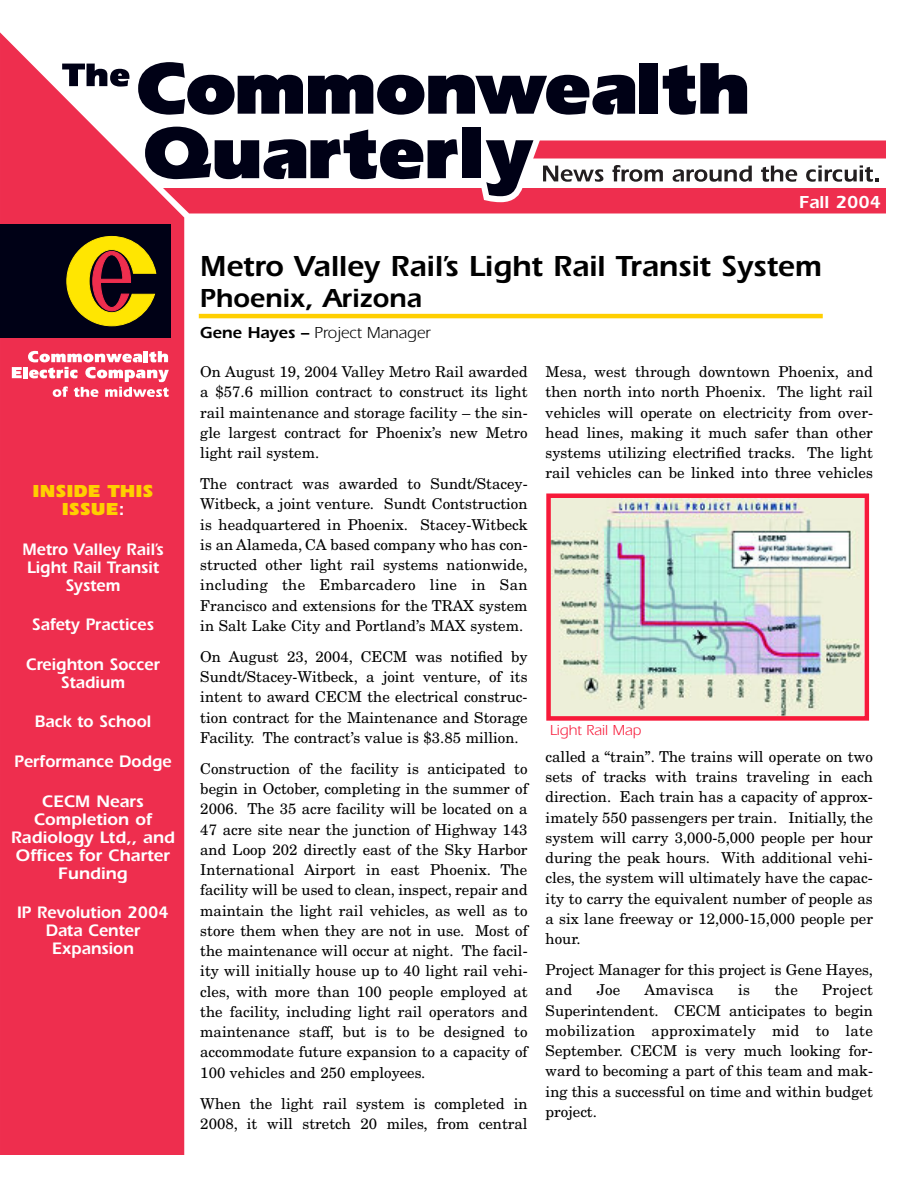
<style>
.page{position:relative;width:918px;height:1188px;background:#fff}
.page>*{position:absolute;margin:0;border:0;box-sizing:border-box;transform-origin:0 0}
.t1{font:600 30px "Itc Eras";color:#000}
.t2{font:600 27px "Itc Eras";color:#000}
.t3{font:900 18px/18px "Itc Eras";color:#ffcf00;text-align:center}
.t4{font:600 18px "Itc Eras";color:#fff}
.t5{font:600 17.25px/18px "Itc Eras";color:#fff;text-align:center;scale:.95 1}
.t6{font:600 17.25px/18px "Itc Eras";color:#fff;text-align:center}
.t7{font:16.5px "Itc Eras";color:#000}
.t8{font:15px/20.2px "New Century Schlbk";color:#000;text-align:justify}
.t9{font:15px "Itc Eras";color:#f71939}
.t10{font:15px "New Century Schlbk";letter-spacing:.02em;color:#000}
.s1{font-weight:600;color:#fff}
.s2{font-weight:600}
</style>
<div class="page">
<div style="left:0;top:32px;width:184px;height:1123px;background:#ee2e4e"></div>
<div style="left:0;top:224px;width:170px;height:114px;background:#000116"></div>
<svg style="left:67px;top:236px;width:89px;height:90px"></svg>
<svg style="left:62px;top:64px;width:67px;height:23px"></svg>
<svg style="left:138px;top:62px;width:497px;height:53px"></svg>
<div style="left:640px;top:63px;width:18px;height:51px;background:#000116"></div>
<svg style="left:663px;top:63px;width:84px;height:52px"></svg>
<svg style="left:12px;top:367px;width:10px;height:11px"></svg>
<hr style="left:24px;top:367px;width:4px;height:11px;background:#fff">
<svg style="left:28px;top:351px;width:141px;height:46px"></svg>
<svg style="left:145px;top:127px;width:741px;height:87px"></svg>
<hr style="left:199px;top:314px;width:624px;height:4px;background:#ffcf00">
<img style="left:551px;top:499px;width:313px;height:217px">
<div style="left:546px;top:494px;width:323px;height:227px;border:4px solid #f71939"></div>
<p class="t3" style="left:33px;top:484px;width:122px">INSIDE THIS<br>ISSUE<span class="s1">:</span></p>
<p class="t5" style="left:23px;top:542px;width:150px">Metro Valley Rail’s<br>Light Rail Transit<br>System</p>
<p class="t5" style="left:32px;top:617px;width:130px">Safety Practices</p>
<p class="t5" style="left:26px;top:657px;width:143px">Creighton Soccer<br>Stadium</p>
<p class="t5" style="left:35px;top:714px;width:124px">Back to School</p>
<p class="t5" style="left:14px;top:754px;width:167px">Performance Dodge</p>
<p class="t6" style="left:11px;top:794px;width:165px">CECM Nears<br>Completion of<br>Radiology Ltd,, and<br>Offices for Charter<br>Funding</p>
<p class="t5" style="left:17px;top:905px;width:161px">IP Revolution 2004<br>Data Center<br>Expansion</p>
<p class="t4" style="left:799px;top:196px;width:84px">Fall 2004</p>
<h1 class="t1" style="left:200px;top:256px;width:623px">Metro Valley Rail’s Light Rail Transit System</h1>
<h2 class="t2" style="left:200px;top:289px;width:223px">Phoenix, Arizona</h2>
<p class="t7" style="left:200px;top:327px;width:232px"><span class="s2">Gene Hayes –</span> Project Manager</p>
<p class="t8" style="left:200px;top:363px;width:329px">On August 19, 2004 Valley Metro Rail awarded a $57.6 million contract to construct its light rail maintenance and storage facility – the sin&shy;gle largest contract for Phoenix’s new Metro light rail system.</p>
<p class="t8" style="left:200px;top:475px;width:329px">The contract was awarded to Sundt/Stacey-Witbeck, a joint venture. Sundt Contstruction is headquartered in Phoenix. Stacey-Witbeck is an Alameda, CA based company who has con&shy;structed other light rail systems nationwide, including the Embarcadero line in San Francisco and extensions for the TRAX system in Salt Lake City and Portland’s MAX system.</p>
<p class="t8" style="left:200px;top:648px;width:329px">On August 23, 2004, CECM was notified by Sundt/Stacey-Witbeck, a joint venture, of its intent to award CECM the electrical construc&shy;tion contract for the Maintenance and Storage Facility. The contract’s value is $3.85 million.</p>
<p class="t8" style="left:200px;top:760px;width:329px">Construction of the facility is anticipated to begin in October, completing in the summer of 2006. The 35 acre facility will be located on a 47 acre site near the junction of Highway 143 and Loop 202 directly east of the Sky Harbor International Airport in east Phoenix. The facility will be used to clean, inspect, repair and maintain the light rail vehicles, as well as to store them when they are not in use. Most of the maintenance will occur at night. The facil&shy;ity will initially house up to 40 light rail vehi&shy;cles, with more than 100 people employed at the facility, including light rail operators and maintenance staff, but is to be designed to accommodate future expansion to a capacity of 100 vehicles and 250 employees.</p>
<p class="t8" style="left:200px;top:1095px;width:329px">When the light rail system is completed in<br>2008, it will stretch 20 miles, from central</p>
<p class="t8" style="left:546px;top:363px;width:329px">Mesa, west through downtown Phoenix, and then north into north Phoenix. The light rail vehicles will operate on electricity from over&shy;head lines, making it much safer than other systems utilizing electrified tracks. The light rail vehicles can be linked into three vehicles</p>
<p class="t9" style="left:550px;top:725px;width:93px">Light Rail Map</p>
<p class="t8" style="left:546px;top:748px;width:329px">called a “train”. The trains will operate on two sets of tracks with trains traveling in each direction. Each train has a capacity of approx&shy;imately 550 passengers per train. Initially, the system will carry 3,000-5,000 people per hour during the peak hours. With additional vehi&shy;cles, the system will ultimately have the capac&shy;ity to carry the equivalent number of people as a six lane freeway or 12,000-15,000 people per hour.</p>
<p class="t8" style="left:546px;top:961px;width:329px">Project Manager for this project is Gene Hayes, and</p>
<p class="t8" style="left:597px;top:981px;width:25px">Joe</p>
<p class="t10" style="left:644px;top:985px;width:71px">Amavisca</p>
<p class="t8" style="left:738px;top:981px;width:13px">is</p>
<p class="t8" style="left:775px;top:981px;width:25px">the</p>
<p class="t8" style="left:546px;top:981px;width:329px;text-indent:277px">Project Superintendent. CECM anticipates to begin mobilization approximately mid to late September. CECM is very much looking for&shy;ward to becoming a part of this team and mak&shy;ing this a successful on time and within budget project.</p>
</div>
